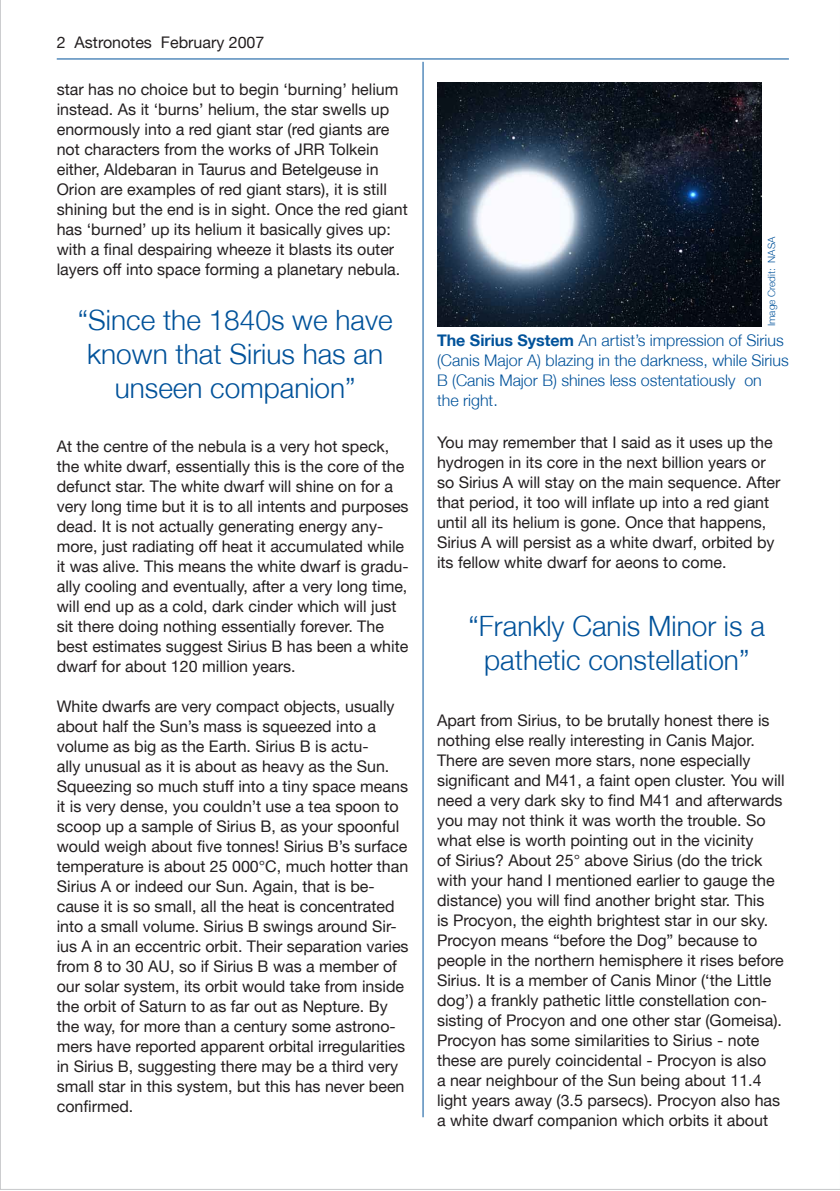
<style>
.page{position:relative;width:840px;height:1191px;background:#fff}
.page>*{position:absolute;margin:0;border:0;box-sizing:border-box;transform-origin:0 0}
.Pulled_quote{font:300 28px/34px "Helvetica Neue";color:#01529a;text-align:center}
.Page_Top_Detail_-_Le{font:16px/20px "Helvetica Neue";color:#231f20}
.t1{font:300 16px/20px "Helvetica Neue";color:#01529a}
.t2{font:300 10px "Helvetica Neue";color:#01529a}
.s1{font-family:"Helvetica Neue LT";font-weight:700}
</style>
<div class="page">
<hr style="left:839px;top:0;width:1px;height:1189px;background:#c7c8ca">
<hr style="left:57px;top:58px;width:731px;height:1px;background:#01529a">
<hr style="left:422px;top:62px;width:1px;height:1055px;background:#01529a">
<img style="left:437px;top:82px;width:324px;height:244px">
<p class="Page_Top_Detail_-_Le" style="left:57px;top:32px;width:209px">2 Astronotes February 2007</p>
<p class="Page_Top_Detail_-_Le" style="left:57px;top:79px;width:352px">star has no choice but to begin ‘burning’ helium instead. As it ‘burns’ helium, the star swells up enormously into a red giant star (red giants are not characters from the works of JRR Tolkein either, Aldebaran in Taurus and Betelgeuse in Orion are examples of red giant stars), it is still shining but the end is in sight. Once the red giant has ‘burned’ up its helium it basically gives up: with a final despairing wheeze it blasts its outer layers off into space forming a planetary nebula.</p>
<p class="Pulled_quote" style="left:78px;top:303px;width:316px">“Since the 1840s we have known that Sirius has an unseen companion”</p>
<p class="Page_Top_Detail_-_Le" style="left:57px;top:436px;width:353px">At the centre of the nebula is a very hot speck, the white dwarf, essentially this is the core of the defunct star. The white dwarf will shine on for a very long time but it is to all intents and purposes dead. It is not actually generating energy any&shy;more, just radiating off heat it accumulated while it was alive. This means the white dwarf is gradu&shy;ally cooling and eventually, after a very long time, will end up as a cold, dark cinder which will just sit there doing nothing essentially forever. The best estimates suggest Sirius B has been a white dwarf for about 120 million years.</p>
<p class="Page_Top_Detail_-_Le" style="left:57px;top:696px;width:353px">White dwarfs are very compact objects, usually about half the Sun’s mass is squeezed into a volume as big as the Earth. Sirius B is actu-<br>ally unusual as it is about as heavy as the Sun.<br>Squeezing so much stuff into a tiny space means it is very dense, you couldn’t use a tea spoon to scoop up a sample of Sirius B, as your spoonful would weigh about five tonnes! Sirius B’s surface temperature is about 25 000°C, much hotter than Sirius A or indeed our Sun. Again, that is be&shy;cause it is so small, all the heat is concentrated into a small volume. Sirius B swings around Sir&shy;ius A in an eccentric orbit. Their separation varies from 8 to 30 AU, so if Sirius B was a member of our solar system, its orbit would take from inside the orbit of Saturn to as far out as Nepture. By the way, for more than a century some astrono&shy;mers have reported apparent orbital irregularities in Sirius B, suggesting there may be a third very small star in this system, but this has never been confirmed.</p>
<p class="t2" style="left:765px;top:326px;width:91px;rotate:-90deg">Image Credit: NASA</p>
<p class="t1" style="left:437px;top:330px;width:353px"><span class="s1">The Sirius System</span> An artist’s impression of Sirius (Canis Major A) blazing in the darkness, while Sirius B (Canis Major B) shines less ostentatiously on<br>the right.</p>
<p class="Page_Top_Detail_-_Le" style="left:437px;top:431px;width:345px">You may remember that I said as it uses up the hydrogen in its core in the next billion years or so Sirius A will stay on the main sequence. After that period, it too will inflate up into a red giant until all its helium is gone. Once that happens, Sirius A will persist as a white dwarf, orbited by its fellow white dwarf for aeons to come.</p>
<p class="Pulled_quote" style="left:468px;top:608px;width:298px">“Frankly Canis Minor is a pathetic constellation”</p>
<p class="Page_Top_Detail_-_Le" style="left:437px;top:710px;width:349px">Apart from Sirius, to be brutally honest there is nothing else really interesting in Canis Major.<br>There are seven more stars, none especially significant and M41, a faint open cluster. You will need a very dark sky to find M41 and afterwards you may not think it was worth the trouble. So what else is worth pointing out in the vicinity<br>of Sirius? About 25° above Sirius (do the trick with your hand I mentioned earlier to gauge the distance) you will find another bright star. This<br>is Procyon, the eighth brightest star in our sky.<br>Procyon means “before the Dog” because to people in the northern hemisphere it rises before Sirius. It is a member of Canis Minor (‘the Little dog’) a frankly pathetic little constellation con&shy;sisting of Procyon and one other star (Gomeisa).<br>Procyon has some similarities to Sirius - note these are purely coincidental - Procyon is also<br>a near neighbour of the Sun being about 11.4 light years away (3.5 parsecs). Procyon also has a white dwarf companion which orbits it about</p>
</div>
